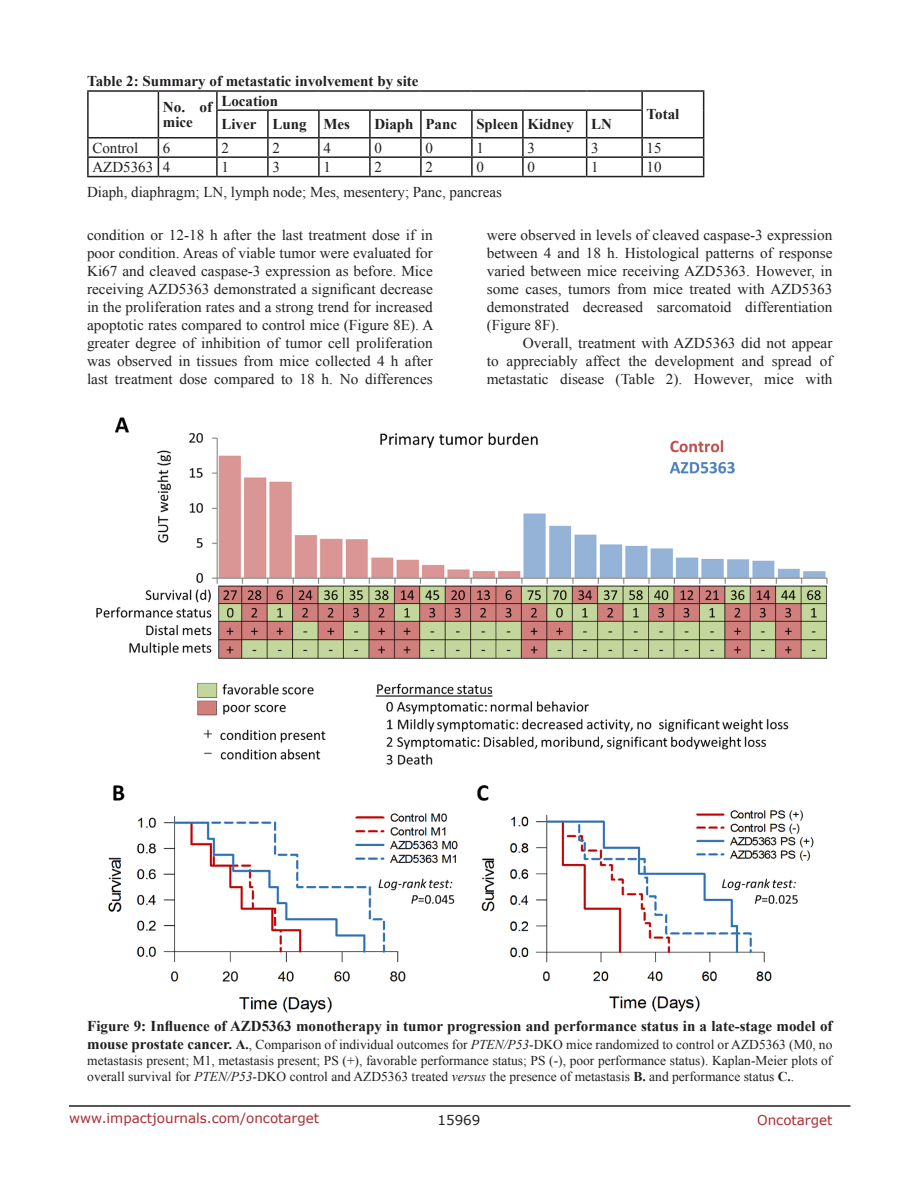
<style>
.page{position:relative;width:918px;height:1188px;background:#fff}
.page>*{position:absolute;margin:0;border:0;box-sizing:border-box;transform-origin:0 0}
.BodyText{font:15px/18px "Times New Roman";color:#221f22;text-align:justify}
.FigureText{font:700 15px "Times New Roman";color:#221f22}
.TableText{font:15px "Times New Roman";color:#221f22}
.TableText-2{font:700 15px/15px "Times New Roman";color:#221f22}
.TableHeading{font:700 15px "Times New Roman";color:#221f22}
.FigureText-2{font:13.5px/16.2px "Times New Roman";color:#221f22;text-align:justify}
.t1{font:13.5px "Verdana";color:#ac2b31}
.t2{font:13.5px "Verdana";color:#221f22}
.s1{font-weight:700;font-size:15px}
.s2{font-weight:700}
.s3{font-style:italic}
</style>
<div class="page">
<hr style="left:69px;top:1105px;width:781px;height:2px;background:#231f20">
<hr style="left:87px;top:90px;width:71px;height:2px;background:#221f22">
<hr style="left:158px;top:90px;width:59px;height:2px;background:#221f22">
<hr style="left:217px;top:90px;width:51px;height:2px;background:#221f22">
<hr style="left:268px;top:90px;width:51px;height:2px;background:#221f22">
<hr style="left:319px;top:90px;width:51px;height:2px;background:#221f22">
<hr style="left:370px;top:90px;width:51px;height:2px;background:#221f22">
<hr style="left:421px;top:90px;width:51px;height:2px;background:#221f22">
<hr style="left:472px;top:90px;width:51px;height:2px;background:#221f22">
<hr style="left:523px;top:90px;width:64px;height:2px;background:#221f22">
<hr style="left:587px;top:90px;width:55px;height:2px;background:#221f22">
<hr style="left:642px;top:90px;width:62px;height:2px;background:#221f22">
<svg style="left:87px;top:92px;width:617px;height:85px"></svg>
<img style="left:96px;top:417px;width:732px;height:596px">
<p class="TableHeading" style="left:87px;top:70px;width:333px">Table 2: Summary of metastatic involvement by site</p>
<p class="TableText-2" style="left:163px;top:99px;width:51px">No. of mice</p>
<p class="TableText-2" style="left:221px;top:93px;width:58px">Location</p>
<p class="TableText-2" style="left:221px;top:116px;width:36px">Liver</p>
<p class="TableText-2" style="left:272px;top:116px;width:36px">Lung</p>
<p class="TableText-2" style="left:323px;top:116px;width:28px">Mes</p>
<p class="TableText-2" style="left:374px;top:116px;width:41px">Diaph</p>
<p class="TableText-2" style="left:425px;top:116px;width:33px">Panc</p>
<p class="TableText-2" style="left:476px;top:116px;width:44px">Spleen</p>
<p class="TableText-2" style="left:527px;top:116px;width:48px">Kidney</p>
<p class="TableText-2" style="left:591px;top:116px;width:22px">LN</p>
<p class="TableText-2" style="left:647px;top:107px;width:34px">Total</p>
<p class="TableText" style="left:92px;top:138px;width:47px">Control</p>
<p class="TableText" style="left:163px;top:138px;width:9px">6</p>
<p class="TableText" style="left:221px;top:138px;width:9px">2</p>
<p class="TableText" style="left:272px;top:138px;width:9px">2</p>
<p class="TableText" style="left:323px;top:138px;width:9px">4</p>
<p class="TableText" style="left:374px;top:138px;width:9px">0</p>
<p class="TableText" style="left:425px;top:138px;width:9px">0</p>
<p class="TableText" style="left:476px;top:138px;width:9px">1</p>
<p class="TableText" style="left:527px;top:138px;width:9px">3</p>
<p class="TableText" style="left:591px;top:138px;width:9px">3</p>
<p class="TableText" style="left:647px;top:138px;width:16px">15</p>
<p class="TableText" style="left:92px;top:157px;width:62px">AZD5363</p>
<p class="TableText" style="left:163px;top:157px;width:9px">4</p>
<p class="TableText" style="left:221px;top:157px;width:9px">1</p>
<p class="TableText" style="left:272px;top:157px;width:9px">3</p>
<p class="TableText" style="left:323px;top:157px;width:9px">1</p>
<p class="TableText" style="left:374px;top:157px;width:9px">2</p>
<p class="TableText" style="left:425px;top:157px;width:9px">2</p>
<p class="TableText" style="left:476px;top:157px;width:9px">0</p>
<p class="TableText" style="left:527px;top:157px;width:9px">0</p>
<p class="TableText" style="left:591px;top:157px;width:9px">1</p>
<p class="TableText" style="left:647px;top:157px;width:16px">10</p>
<p class="TableText" style="left:87px;top:182px;width:416px">Diaph, diaphragm; LN, lymph node; Mes, mesentery; Panc, pancreas</p>
<p class="BodyText" style="left:87px;top:226px;width:348px">condition or 12-18 h after the last treatment dose if in poor condition. Areas of viable tumor were evaluated for Ki67 and cleaved caspase-3 expression as before. Mice receiving AZD5363 demonstrated a significant decrease in the proliferation rates and a strong trend for increased apoptotic rates compared to control mice (Figure 8E). A greater degree of inhibition of tumor cell proliferation was observed in tissues from mice collected 4 h after last treatment dose compared to 18 h. No differences</p>
<p class="BodyText" style="left:487px;top:226px;width:347px">were observed in levels of cleaved caspase-3 expression between 4 and 18 h. Histological patterns of response varied between mice receiving AZD5363. However, in some cases, tumors from mice treated with AZD5363 demonstrated decreased sarcomatoid differentiation (Figure 8F).</p>
<p class="BodyText" style="left:487px;top:334px;width:347px;text-indent:36px">Overall, treatment with AZD5363 did not appear to appreciably affect the development and spread of metastatic disease (Table 2). However, mice with</p>
<p class="FigureText" style="left:87px;top:1016px;width:747px">Figure 9: Influence of AZD5363 monotherapy in tumor progression and performance status in a late-stage model of</p>
<p class="FigureText-2" style="left:87px;top:1036px;width:747px"><span class="s1">mouse prostate cancer.</span> <span class="s2">A.</span>, Comparison of individual outcomes for <span class="s3">PTEN/P53</span>-DKO mice randomized to control or AZD5363 (M0, no metastasis present; M1, metastasis present; PS (+), favorable performance status; PS (-), poor performance status). Kaplan-Meier plots of overall survival for <span class="s3">PTEN/P53</span>-DKO control and AZD5363 treated <span class="s3">versus</span> the presence of metastasis <span class="s2">B.</span> and performance status <span class="s2">C.</span>.</p>
<p class="t1" style="left:69px;top:1109px;width:252px">www.impactjournals.com/oncotarget</p>
<p class="t2" style="left:438px;top:1111px;width:44px">15969</p>
<p class="t1" style="left:757px;top:1111px;width:77px">Oncotarget</p>
</div>
